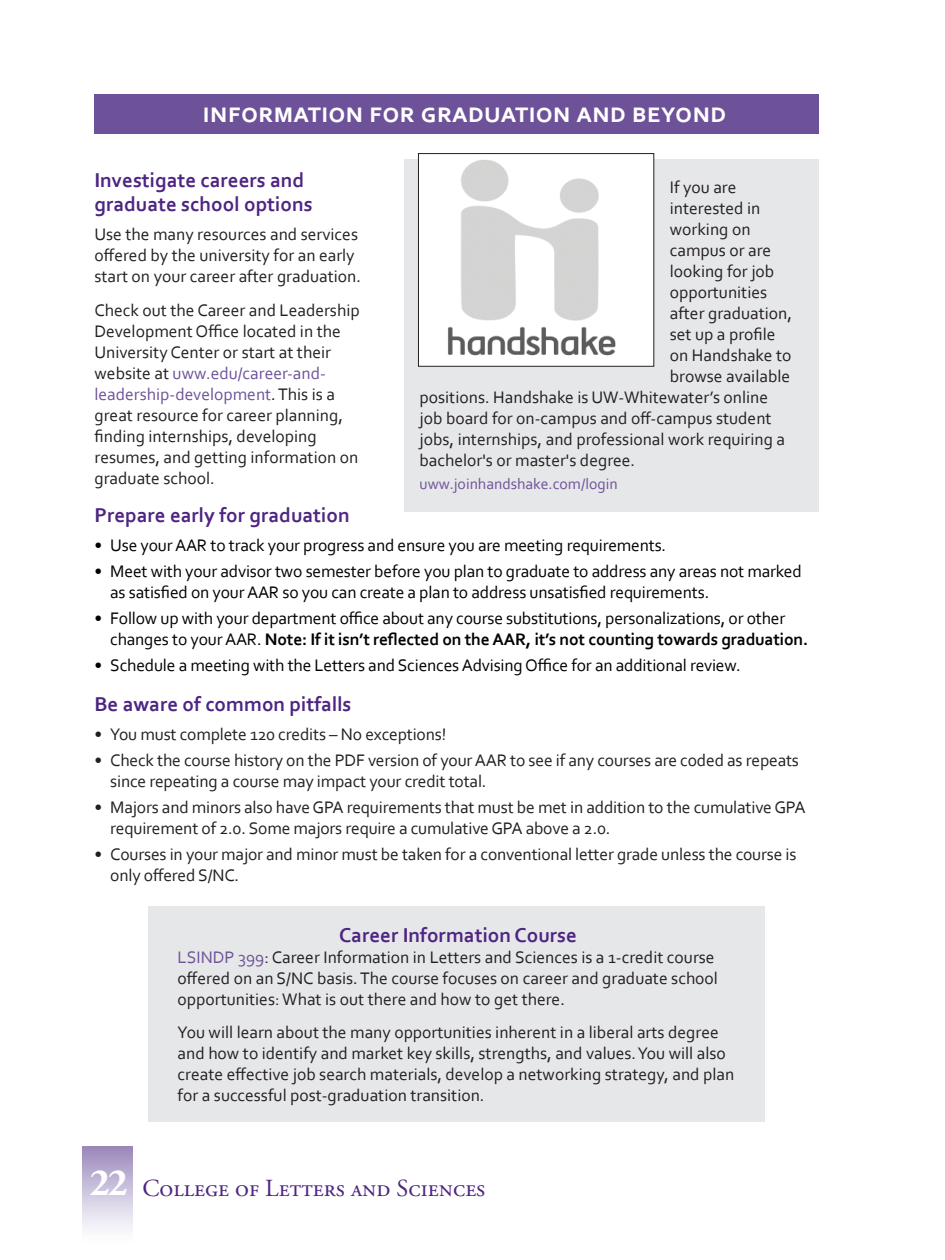
<style>
.page{position:relative;width:945px;height:1260px;background:#fff}
.page>*{position:absolute;margin:0;border:0;box-sizing:border-box;transform-origin:0 0}
.t1{font:700 28px "Corbel";color:#fff}
.t2{font:24.5px "Adobe Garamond Pro";color:#4e2582}
.t3{font:700 21px/24.5px "Corbel";color:#4e2582}
.t4{font:17.5px/21px "Corbel";color:#231f20}
.t5{font:17.5px/21px "Corbel";letter-spacing:-.01em;color:#000}
.t6{font:15.75px "Corbel";color:#6e5299}
.s1{color:#6e5299}
.s2{font-weight:700}
.s3{font-weight:700;font-size:38.5px;color:#fff}
</style>
<div class="page">
<div style="left:82px;top:1146px;width:50px;height:98px;background:linear-gradient(to bottom,#9c8abc,#fff)"></div>
<div style="left:404px;top:159px;width:415px;height:353px;background:#e6e7e9"></div>
<div style="left:149px;top:906px;width:616px;height:216px;background:#e6e7e9"></div>
<div style="left:94px;top:94px;width:725px;height:40px;background:#6e5299"></div>
<img style="left:420px;top:159px;width:232px;height:206px">
<div style="left:418px;top:153px;width:236px;height:214px;border:1px solid #231f20"></div>
<h1 class="t1" style="left:203px;top:96px;width:525px">information for graduation and beyond</h1>
<p class="t3" style="left:94px;top:167px;width:220px">Investigate careers and graduate school options</p>
<p class="t4" style="left:94px;top:224px;width:268px">Use the many resources and services offered by the university for an early start on your career after graduation.</p>
<p class="t4" style="left:94px;top:299px;width:267px">Check out the Career and Leadership Development Office located in the University Center or start at their website at <span class="s1">uww.edu/career-and&shy;leadership-development</span>. This is a great resource for career planning, finding internships, developing resumes, and getting information on graduate school.</p>
<p class="t4" style="left:670px;top:177px;width:68px">If you are</p>
<p class="t4" style="left:670px;top:198px;width:92px">interested in</p>
<p class="t4" style="left:670px;top:219px;width:82px">working on</p>
<p class="t4" style="left:670px;top:240px;width:103px">campus or are</p>
<p class="t4" style="left:670px;top:261px;width:106px">looking for job</p>
<p class="t4" style="left:670px;top:282px;width:99px">opportunities</p>
<p class="t4" style="left:670px;top:303px;width:124px">after graduation,</p>
<p class="t4" style="left:670px;top:324px;width:107px">set up a profile</p>
<p class="t4" style="left:670px;top:345px;width:123px">on Handshake to</p>
<p class="t4" style="left:670px;top:366px;width:122px">browse available</p>
<p class="t4" style="left:420px;top:387px;width:350px">positions. Handshake is UW-Whitewater’s online</p>
<p class="t4" style="left:420px;top:408px;width:354px">job board for on-campus and off-campus student</p>
<p class="t4" style="left:420px;top:429px;width:367px">jobs, internships, and professional work requiring a</p>
<p class="t4" style="left:420px;top:450px;width:217px">bachelor's or master's degree.</p>
<p class="t6" style="left:420px;top:474px;width:200px">uww.joinhandshake.com/login</p>
<p class="t3" style="left:94px;top:502px;width:257px">Prepare early for graduation</p>
<p class="t5" style="left:94px;top:534px;width:573px">• Use your AAR to track your progress and ensure you are meeting requirements.</p>
<p class="t5" style="left:110px;top:560px;width:693px;text-indent:-16px">• Meet with your advisor two semester before you plan to graduate to address any areas not marked as satisfied on your AAR so you can create a plan to address unsatisfied requirements.</p>
<p class="t5" style="left:110px;top:607px;width:700px;text-indent:-16px">• Follow up with your department office about any course substitutions, personalizations, or other changes to your AAR. <span class="s2">Note: If it isn’t reflected on the AAR, it’s not counting towards graduation.</span></p>
<p class="t5" style="left:95px;top:654px;width:648px">• Schedule a meeting with the Letters and Sciences Advising Office for an additional review.</p>
<p class="t3" style="left:94px;top:691px;width:259px">Be aware of common pitfalls</p>
<p class="t4" style="left:94px;top:723px;width:353px">• You must complete 120 credits – No exceptions!</p>
<p class="t4" style="left:110px;top:749px;width:690px;text-indent:-16px">• Check the course history on the PDF version of your AAR to see if any courses are coded as repeats since repeating a course may impact your credit total.</p>
<p class="t4" style="left:110px;top:796px;width:697px;text-indent:-16px">• Majors and minors also have GPA requirements that must be met in addition to the cumulative GPA requirement of 2.0. Some majors require a cumulative GPA above a 2.0.</p>
<p class="t4" style="left:110px;top:843px;width:688px;text-indent:-16px">• Courses in your major and minor must be taken for a conventional letter grade unless the course is only offered S/NC.</p>
<p class="t3" style="left:339px;top:922px;width:239px">Career Information Course</p>
<p class="t4" style="left:178px;top:946px;width:542px"><span class="s1">LSINDP 399</span>: Career Information in Letters and Sciences is a 1-credit course offered on an S/NC basis. The course focuses on career and graduate school opportunities: What is out there and how to get there.</p>
<p class="t4" style="left:178px;top:1022px;width:558px">You will learn about the many opportunities inherent in a liberal arts degree and how to identify and market key skills, strengths, and values. You will also create effective job search materials, develop a networking strategy, and plan for a successful post-graduation transition.</p>
<h2 class="t2" style="left:90px;top:1173px;width:397px"><span class="s3">22</span> College of Letters and Sciences</h2>
</div>
